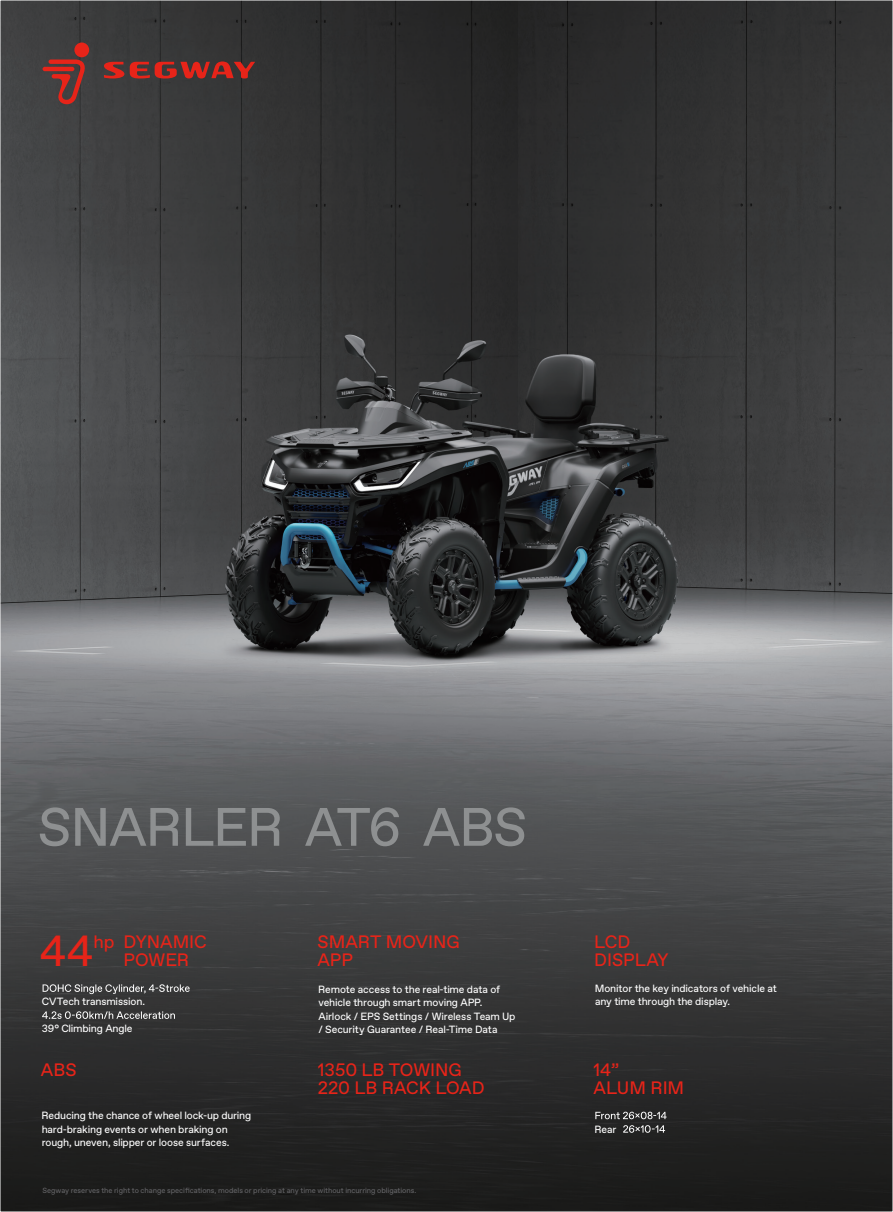
<style>
.page{position:relative;width:893px;height:1212px;background:#fff}
.page>*{position:absolute;margin:0;border:0;box-sizing:border-box;transform-origin:0 0}
.t1{font:54px "ABC Favorit";letter-spacing:-.025em;color:#8e9091}
.t2{font:43.5px "ABC Favorit";color:#e72419}
.t3{font:18px/18px "ABC Favorit";letter-spacing:-.005em;color:#e72419}
.t4{font:10.5px/13.5px "ABC Favorit";letter-spacing:-.01em;color:#fff}
.t5{font:7.5px "ABC Favorit";letter-spacing:-.005em;color:#636366}
</style>
<div class="page">
<img style="left:2px;top:2px;width:889px;height:1208px">
<svg style="left:595px;top:1112px;width:72px;height:7px"></svg>
<svg style="left:623px;top:1125px;width:42px;height:8px"></svg>
<svg style="left:43px;top:984px;width:147px;height:10px"></svg>
<svg style="left:42px;top:1011px;width:133px;height:8px"></svg>
<svg style="left:104px;top:61px;width:151px;height:17px;background:#8e2e28"></svg>
<svg style="left:43px;top:43px;width:46px;height:63px;background:#703735"></svg>
<h1 class="t1" style="left:38px;top:796px;width:491px">SNARLER AT6 ABS</h1>
<h3 class="t3" style="left:124px;top:933px;width:85px;text-indent:-30px">hp DYNAMIC<br>POWER</h3>
<h2 class="t2" style="left:40px;top:926px;width:55px">44</h2>
<h3 class="t3" style="left:317px;top:933px;width:144px">SMART MOVING<br>APP</h3>
<h3 class="t3" style="left:594px;top:933px;width:38px">LCD</h3>
<h3 class="t3" style="left:594px;top:951px;width:76px">DISPLAY</h3>
<p class="t4" style="left:595px;top:982px;width:183px">Monitor the key indicators of vehicle at</p>
<p class="t4" style="left:318px;top:982px;width:199px">Remote access to the real-time data of vehicle through smart moving APP.<br>Airlock / EPS Settings / Wireless Team Up / Security Guarantee / Real-Time Data</p>
<p class="t4" style="left:42px;top:995px;width:105px">CVTech transmission.</p>
<p class="t4" style="left:595px;top:995px;width:137px">any time through the display.</p>
<p class="t4" style="left:42px;top:1022px;width:92px">39° Climbing Angle</p>
<h3 class="t3" style="left:41px;top:1061px;width:37px">ABS</h3>
<p class="t4" style="left:42px;top:1109px;width:211px">Reducing the chance of wheel lock-up during hard-braking events or when braking on rough, uneven, slipper or loose surfaces.</p>
<h3 class="t3" style="left:318px;top:1061px;width:168px">1350 LB TOWING<br>220 LB RACK LOAD</h3>
<h3 class="t3" style="left:594px;top:1061px;width:92px">14”<br>ALUM RIM</h3>
<p class="t4" style="left:594px;top:1122px;width:23px">Rear</p>
<p class="t5" style="left:42px;top:1186px;width:375px">Segway reserves the right to change specifications, models or pricing at any time without incurring obligations.</p>
</div>
